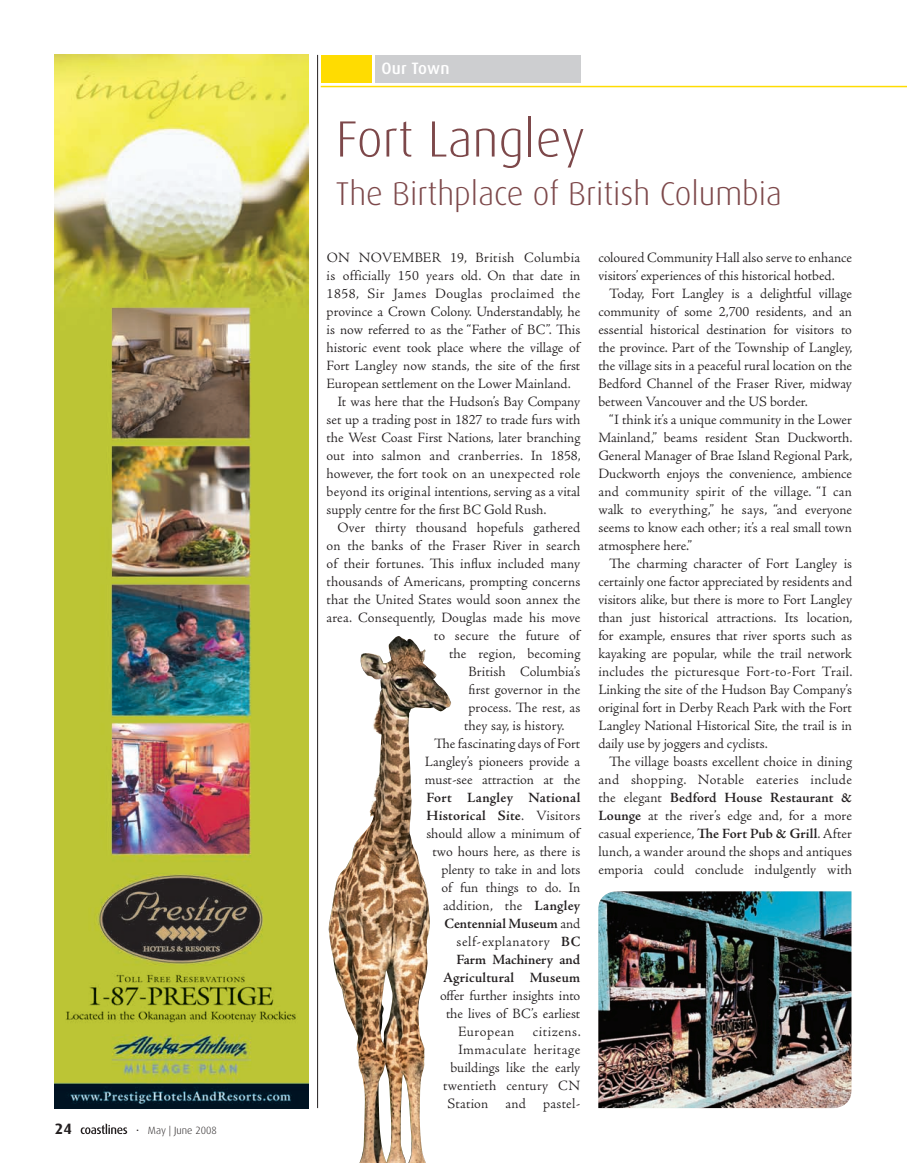
<style>
.page{position:relative;width:907px;height:1163px;background:#fff}
.page>*{position:absolute;margin:0;border:0;box-sizing:border-box;transform-origin:0 0}
.t1{font:300 51px "Dax";color:#7d484a}
.t2{font:300 33px "Dax";color:#7d484a}
.t3{font:500 16.5px "Dax";letter-spacing:.01em;color:#fff}
.t4{font:700 15px "Dax";color:#231f20}
.t5{font:300 14.25px/18px "Adobe Jenson Pro";color:#231f20;text-align:justify}
.t6{font:300 14.25px "Adobe Jenson Pro";letter-spacing:.02em;color:#231f20}
.t7{font:300 14.25px "Adobe Jenson Pro";letter-spacing:.03em;color:#231f20}
.t8{font:300 14.25px "Adobe Jenson Pro";letter-spacing:.025em;color:#231f20}
.t9{font:300 10.5px "Dax";color:#231f20}
.s1{font-weight:600}
</style>
<div class="page">
<svg style="left:81px;top:1123px;width:46px;height:11px"></svg>
<img style="left:55px;top:55px;width:253px;height:1053px">
<hr style="left:317px;top:55px;width:1px;height:1053px;background:#231f20">
<img style="left:598px;top:891px;width:253px;height:217px">
<img style="left:328px;top:636px;width:123px;height:527px">
<hr style="left:321px;top:86px;width:585px;height:1px;background:#ffdc01">
<div style="left:321px;top:55px;width:50px;height:27px;background:#ffdc01"></div>
<div style="left:375px;top:55px;width:205px;height:27px;background:#cdced0"></div>
<p class="t4" style="left:55px;top:1120px;width:18px">24</p>
<p class="t9" style="left:136px;top:1125px;width:82px">• May | June 2008</p>
<p class="t3" style="left:381px;top:59px;width:69px">Our Town</p>
<h1 class="t1" style="left:336px;top:111px;width:250px">Fort Langley</h1>
<h2 class="t2" style="left:336px;top:176px;width:447px">The Birthplace of British Columbia</h2>
<p class="t8" style="left:327px;top:249px;width:255px">On November 19, British Columbia</p>
<p class="t5" style="left:326px;top:266px;width:255px">is officially 150 years old. On that date in</p>
<p class="t7" style="left:326px;top:285px;width:255px">1858, Sir James Douglas proclaimed the</p>
<p class="t5" style="left:326px;top:302px;width:255px">province a Crown Colony. Understandably, he</p>
<p class="t5" style="left:326px;top:320px;width:255px">is now referred to as the “Father of BC”. This</p>
<p class="t5" style="left:326px;top:338px;width:255px">historic event took place where the village of</p>
<p class="t5" style="left:326px;top:356px;width:255px">Fort Langley now stands, the site of the first</p>
<p class="t5" style="left:326px;top:374px;width:246px">European settlement on the Lower Mainland.</p>
<p class="t5" style="left:337px;top:392px;width:244px">It was here that the Hudson’s Bay Company</p>
<p class="t5" style="left:326px;top:410px;width:255px">set up a trading post in 1827 to trade furs with</p>
<p class="t5" style="left:326px;top:428px;width:255px">the West Coast First Nations, later branching</p>
<p class="t5" style="left:326px;top:446px;width:255px">out into salmon and cranberries. In 1858,</p>
<p class="t6" style="left:326px;top:465px;width:255px">however, the fort took on an unexpected role</p>
<p class="t5" style="left:326px;top:482px;width:255px">beyond its original intentions, serving as a vital</p>
<p class="t5" style="left:326px;top:500px;width:221px">supply centre for the first BC Gold Rush.</p>
<p class="t5" style="left:337px;top:518px;width:244px">Over thirty thousand hopefuls gathered</p>
<p class="t5" style="left:326px;top:536px;width:255px">on the banks of the Fraser River in search</p>
<p class="t5" style="left:326px;top:554px;width:255px">of their fortunes. This influx included many</p>
<p class="t5" style="left:326px;top:572px;width:255px">thousands of Americans, prompting concerns</p>
<p class="t5" style="left:326px;top:590px;width:255px">that the United States would soon annex the</p>
<p class="t5" style="left:326px;top:608px;width:255px">area. Consequently, Douglas made his move</p>
<p class="t5" style="left:434px;top:626px;width:147px">to secure the future of</p>
<p class="t5" style="left:449px;top:644px;width:133px">the region, becoming</p>
<p class="t5" style="left:468px;top:662px;width:113px">British Columbia’s</p>
<p class="t5" style="left:468px;top:680px;width:113px">first governor in the</p>
<p class="t5" style="left:468px;top:698px;width:113px">process. The rest, as</p>
<p class="t5" style="left:464px;top:716px;width:102px">they say, is history.</p>
<p class="t5" style="left:434px;top:734px;width:147px">The fascinating days of Fort</p>
<p class="t5" style="left:425px;top:752px;width:157px">Langley’s pioneers provide a</p>
<p class="t5" style="left:425px;top:770px;width:157px">must-see attraction at the</p>
<p class="t5" style="left:426px;top:788px;width:155px;text-align:right"><span class="s1">Fort Langley National<br>Historical Site</span>. Visitors should allow a minimum of two hours here, as there is plenty to take in and lots<br>of fun things to do. In addition, the <span class="s1">Langley<br>Centennial Museum</span> and self-explanatory <span class="s1">BC<br>Farm Machinery and<br>Agricultural Museum</span></p>
<p class="t5" style="left:440px;top:986px;width:142px">offer further insights into</p>
<p class="t5" style="left:446px;top:1004px;width:136px">the lives of BC’s earliest</p>
<p class="t5" style="left:458px;top:1022px;width:58px">European</p>
<p class="t5" style="left:443px;top:1022px;width:139px;text-align:right">citizens.<br>Immaculate heritage buildings like the early twentieth century CN<br>Station and pastel-</p>
<p class="t5" style="left:598px;top:248px;width:255px">coloured Community Hall also serve to enhance visitors’ experiences of this historical hotbed.</p>
<p class="t5" style="left:598px;top:284px;width:255px;text-indent:11px">Today, Fort Langley is a delightful village community of some 2,700 residents, and an essential historical destination for visitors to the province. Part of the Township of Langley, the village sits in a peaceful rural location on the Bedford Channel of the Fraser River, midway between Vancouver and the US border.</p>
<p class="t5" style="left:598px;top:410px;width:255px;text-indent:11px">“I think it’s a unique community in the Lower Mainland,” beams resident Stan Duckworth.<br>General Manager of Brae Island Regional Park, Duckworth enjoys the convenience, ambience and community spirit of the village. “I can walk to everything,” he says, “and everyone seems to know each other; it’s a real small town atmosphere here.”</p>
<p class="t5" style="left:598px;top:554px;width:255px;text-indent:11px">The charming character of Fort Langley is certainly one factor appreciated by residents and visitors alike, but there is more to Fort Langley than just historical attractions. Its location, for example, ensures that river sports such as kayaking are popular, while the trail network includes the picturesque Fort-to-Fort Trail.<br>Linking the site of the Hudson Bay Company’s original fort in Derby Reach Park with the Fort Langley National Historical Site, the trail is in daily use by joggers and cyclists.</p>
<p class="t5" style="left:598px;top:752px;width:255px;text-indent:11px">The village boasts excellent choice in dining and shopping. Notable eateries include the elegant <span class="s1">Bedford House Restaurant &amp; Lounge</span> at the river’s edge and, for a more casual experience, <span class="s1">The Fort Pub &amp; Grill</span>. After lunch, a wander around the shops and antiques emporia could conclude indulgently with</p>
</div>
